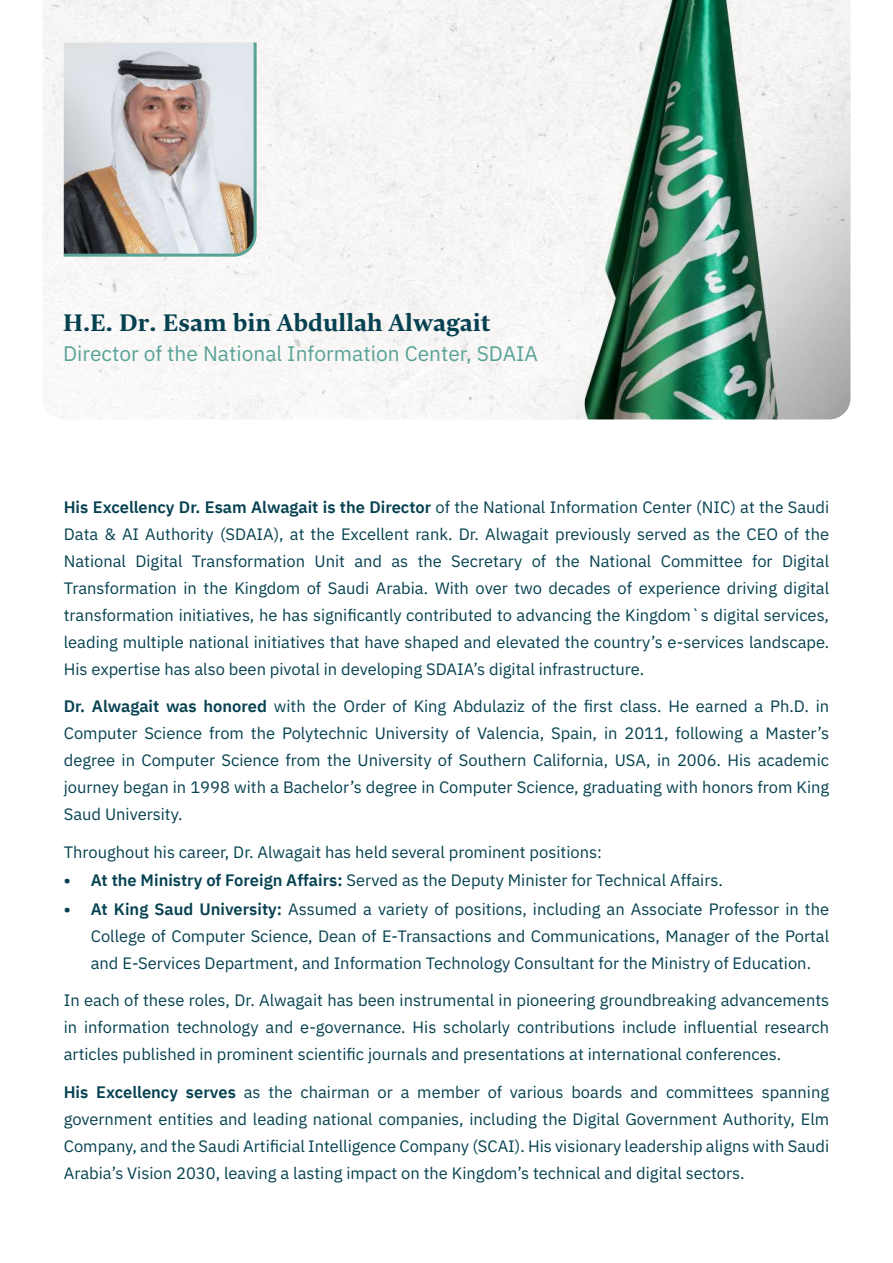
<style>
.page{position:relative;width:893px;height:1263px;background:#fff}
.page>*{position:absolute;margin:0;border:0;box-sizing:border-box;transform-origin:0 0}
.t1{font:33px "Harir Bld";color:#054150}
.t2{font:21px "IBM Plex Sans Arabic";color:#58a297}
.t3{font:16.5px/27px "IBM Plex Sans Arabic";color:#054150;text-align:justify}
.s1{font-weight:600}
</style>
<div class="page">
<img style="left:43px;top:0;width:807px;height:419px">
<img style="left:61px;top:40px;width:197px;height:218px">
<h1 class="t1" style="left:63px;top:301px;width:429px">H.E. Dr. Esam bin Abdullah Alwagait</h1>
<p class="t2" style="left:63px;top:341px;width:476px">Director of the National Information Center, SDAIA</p>
<p class="t3" style="left:64px;top:494px;width:767px"><span class="s1">His Excellency Dr. Esam Alwagait is the Director</span> of the National Information Center (NIC) at the Saudi Data &amp; AI Authority (SDAIA), at the Excellent rank. Dr. Alwagait previously served as the CEO of the National Digital Transformation Unit and as the Secretary of the National Committee for Digital Transformation in the Kingdom of Saudi Arabia. With over two decades of experience driving digital transformation initiatives, he has significantly contributed to advancing the Kingdom`s digital services, leading multiple national initiatives that have shaped and elevated the country’s e-services landscape.<br>His expertise has also been pivotal in developing SDAIA’s digital infrastructure.</p>
<p class="t3" style="left:64px;top:693px;width:767px"><span class="s1">Dr. Alwagait was honored</span> with the Order of King Abdulaziz of the first class. He earned a Ph.D. in Computer Science from the Polytechnic University of Valencia, Spain, in 2011, following a Master’s degree in Computer Science from the University of Southern California, USA, in 2006. His academic journey began in 1998 with a Bachelor’s degree in Computer Science, graduating with honors from King Saud University.</p>
<p class="t3" style="left:64px;top:839px;width:540px">Throughout his career, Dr. Alwagait has held several prominent positions:</p>
<p class="t3" style="left:64px;top:867px;width:660px"><span class="s1">• At the Ministry of Foreign Affairs:</span> Served as the Deputy Minister for Technical Affairs.</p>
<p class="t3" style="left:91px;top:896px;width:740px;text-indent:-27px"><span class="s1">• At King Saud University:</span> Assumed a variety of positions, including an Associate Professor in the College of Computer Science, Dean of E-Transactions and Communications, Manager of the Portal and E-Services Department, and Information Technology Consultant for the Ministry of Education.</p>
<p class="t3" style="left:64px;top:987px;width:767px">In each of these roles, Dr. Alwagait has been instrumental in pioneering groundbreaking advancements in information technology and e-governance. His scholarly contributions include influential research articles published in prominent scientific journals and presentations at international conferences.</p>
<p class="t3" style="left:64px;top:1079px;width:767px"><span class="s1">His Excellency serves</span> as the chairman or a member of various boards and committees spanning government entities and leading national companies, including the Digital Government Authority, Elm Company, and the Saudi Artificial Intelligence Company (SCAI). His visionary leadership aligns with Saudi Arabia’s Vision 2030, leaving a lasting impact on the Kingdom’s technical and digital sectors.</p>
</div>
